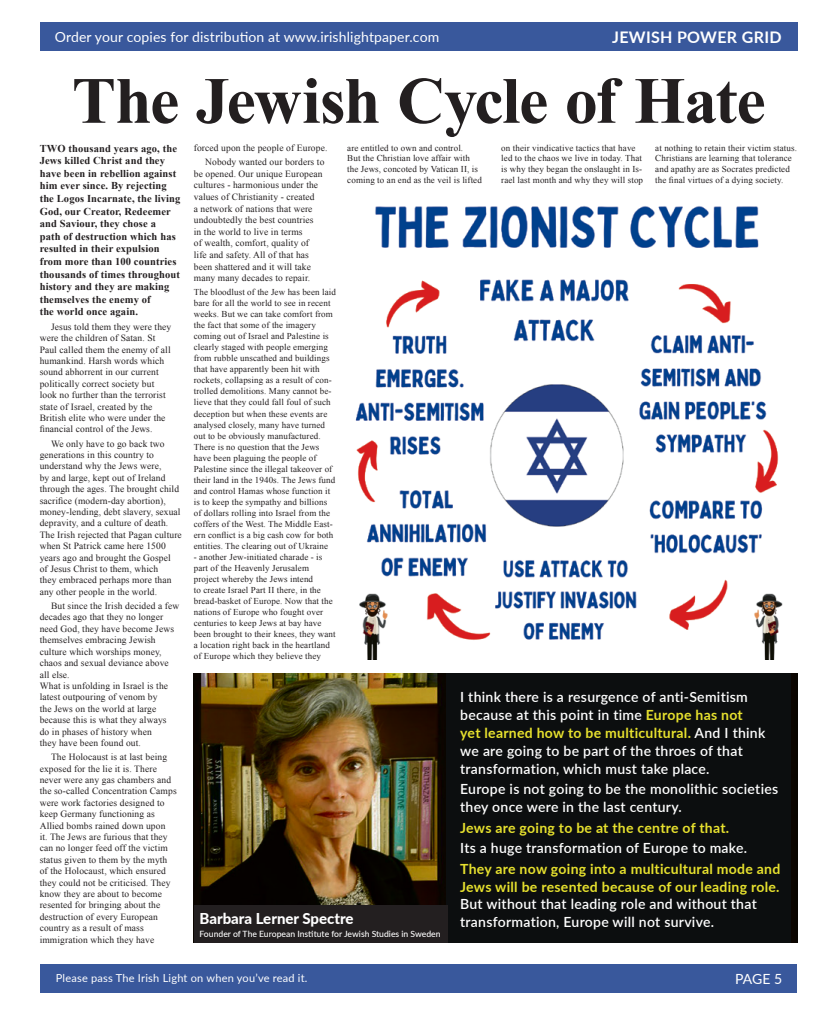
<style>
.page{position:relative;width:837px;height:1018px;background:#fff}
.page>*{position:absolute;margin:0;border:0;box-sizing:border-box;transform-origin:0 0}
.t1{font:700 66px "Times New Roman";letter-spacing:-.025em;color:#231f20}
.t2{font:700 16px "Lato";letter-spacing:.02em;color:#fff}
.t3{font:800 15px "Lato";color:#fff}
.t4{font:600 14px/17.8px "Lato";letter-spacing:.02em;color:#fff}
.t5{font:700 14px/17.8px "Lato";letter-spacing:.02em;color:#e7e12e}
.t6{font:14px "Lato";letter-spacing:.01em;color:#fff}
.t7{font:11px "Lato";letter-spacing:.02em;color:#fff}
.t8{font:700 10.5px/12.6px "Times New Roman";letter-spacing:.01em;color:#231f20}
.t9{font:9.5px/11.4px "Times New Roman";letter-spacing:.01em;color:#231f20}
.t10{font:9px/11px "Times New Roman";letter-spacing:.01em;color:#231f20}
.t11{font:500 8.6px "Lato";color:#fff}
.s1{font-weight:700;color:#e7e12e}
</style>
<div class="page">
<img style="left:355px;top:205px;width:428px;height:454px">
<div style="left:40px;top:964px;width:757px;height:28px;background:#39589c"></div>
<div style="left:40px;top:23px;width:757px;height:28px;background:#39589c"></div>
<img style="left:193px;top:673px;width:604px;height:269px">
<div style="left:445px;top:673px;width:345px;height:269px;background:#0c0e0f"></div>
<div style="left:194px;top:905px;width:253px;height:37px;background:#231f20"></div>
<h3 class="t6" style="left:55px;top:27px;width:386px">Order your copies for distribution at www.irishlightpaper.com</h3>
<h2 class="t2" style="left:612px;top:26px;width:171px">JEWISH POWER GRID</h2>
<h1 class="t1" style="left:72px;top:55px;width:695px">The Jewish Cycle of Hate</h1>
<p class="t8" style="left:40px;top:141px;width:142px">TWO thousand years ago, the<br>Jews killed Christ and they have been in rebellion against him ever since. By rejecting the Logos Incarnate, the living<br>God, our Creator, Redeemer and Saviour, they chose a<br>path of destruction which has resulted in their expulsion from more than 100 countries thousands of times throughout history and they are making themselves the enemy of<br>the world once again.</p>
<p class="t9" style="left:40px;top:321px;width:133px;text-indent:11px">Jesus told them they were they were the children of Satan. St<br>Paul called them the enemy of all humankind. Harsh words which sound abhorrent in our current politically correct society but look no further than the terrorist state of Israel, created by the<br>British elite who were under the financial control of the Jews.</p>
<p class="t9" style="left:40px;top:437px;width:143px;text-indent:11px">We only have to go back two generations in this country to understand why the Jews were,<br>by and large, kept out of Ireland through the ages. The brought child sacrifice (modern-day abortion), money-lending, debt slavery, sexual depravity, and a culture of death.<br>The Irish rejected that Pagan culture when St Patrick came here 1500 years ago and brought the Gospel<br>of Jesus Christ to them, which<br>they embraced perhaps more than any other people in the world.</p>
<p class="t9" style="left:40px;top:600px;width:141px;text-indent:11px">But since the Irish decided a few decades ago that they no longer need God, they have become Jews themselves embracing Jewish culture which worships money, chaos and sexual deviance above all else.<br>What is unfolding in Israel is the latest outpouring of venom by<br>the Jews on the world at large because this is what they always<br>do in phases of history when<br>they have been found out.</p>
<p class="t9" style="left:40px;top:751px;width:138px;text-indent:11px">The Holocaust is at last being exposed for the lie it is. There never were any gas chambers and the so-called Concentration Camps were work factories designed to keep Germany functioning as<br>Allied bombs rained down upon<br>it. The Jews are furious that they can no longer feed off the victim status given to them by the myth of the Holocaust, which ensured they could not be criticised. They know they are about to become resented for bringing about the destruction of every European country as a result of mass immigration which they have</p>
<p class="t9" style="left:205px;top:140px;width:124px;line-height:14.4px;text-indent:-11px">forced upon the people of Europe.<br>Nobody wanted our borders to</p>
<p class="t9" style="left:194px;top:168px;width:130px">be opened. Our unique European cultures - harmonious under the values of Christianity - created<br>a network of nations that were undoubtedly the best countries in the world to live in terms<br>of wealth, comfort, quality of life and safety. All of that has been shattered and it will take many many decades to repair.</p>
<p class="t10" style="left:194px;top:287px;width:143px">The bloodlust of the Jew has been laid bare for all the world to see in recent weeks. But we can take comfort from the fact that some of the imagery coming out of Israel and Palestine is clearly staged with people emerging from rubble unscathed and buildings that have apparently been hit with rockets, collapsing as a result of con&shy;trolled demolitions. Many cannot be&shy;lieve that they could fall foul of such deception but when these events are analysed closely, many have turned out to be obviously manufactured.<br>There is no question that the Jews have been plaguing the people of Palestine since the illegal takeover of their land in the 1940s. The Jews fund and control Hamas whose function it is to keep the sympathy and billions of dollars rolling into Israel from the coffers of the West. The Middle East&shy;ern conflict is a big cash cow for both entities. The clearing out of Ukraine</p>
<p class="t10" style="left:194px;top:551px;width:143px">- another Jew-initiated charade - is part of the Heavenly Jerusalem project whereby the Jews intend<br>to create Israel Part II there, in the bread-basket of Europe. Now that the nations of Europe who fought over centuries to keep Jews at bay have been brought to their knees, they want a location right back in the heartland of Europe which they believe they</p>
<p class="t10" style="left:347px;top:142px;width:136px">are entitled to own and control.<br>But the Christian love affair with the Jews, concoted by Vatican II, is coming to an end as the veil is lifted</p>
<p class="t10" style="left:501px;top:142px;width:143px">on their vindicative tactics that have led to the chaos we live in today. That is why they began the onslaught in Is&shy;rael last month and why they will stop</p>
<p class="t10" style="left:655px;top:142px;width:143px">at nothing to retain their victim status.<br>Christians are learning that tolerance and apathy are as Socrates predicted the final virtues of a dying society.</p>
<h3 class="t4" style="left:460px;top:687px;width:306px">I think there is a resurgence of anti-Semitism because at this point in time <span class="s1">Europe has not yet learned how to be multicultural.</span> And I think we are going to be part of the throes of that transformation, which must take place.</h3>
<h3 class="t4" style="left:460px;top:779px;width:319px">Europe is not going to be the monolithic societies they once were in the last century.</h3>
<h3 class="t5" style="left:460px;top:818px;width:270px">Jews are going to be at the centre of that.</h3>
<h3 class="t4" style="left:460px;top:838px;width:288px">Its a huge transformation of Europe to make.</h3>
<h3 class="t5" style="left:460px;top:859px;width:321px">They are now going into a multicultural mode and<br>Jews will be resented because of our leading role.</h3>
<h3 class="t4" style="left:460px;top:895px;width:298px">But without that leading role and without that</h3>
<h3 class="t3" style="left:199px;top:907px;width:156px">Barbara Lerner Spectre</h3>
<h3 class="t4" style="left:460px;top:912px;width:255px">transformation, Europe will not survive.</h3>
<p class="t11" style="left:199px;top:927px;width:242px">Founder of The European Institute for Jewish Studies in Sweden</p>
<p class="t7" style="left:56px;top:970px;width:253px">Please pass The Irish Light on when you’ve read it.</p>
<h3 class="t6" style="left:735px;top:968px;width:48px">PAGE 5</h3>
</div>
